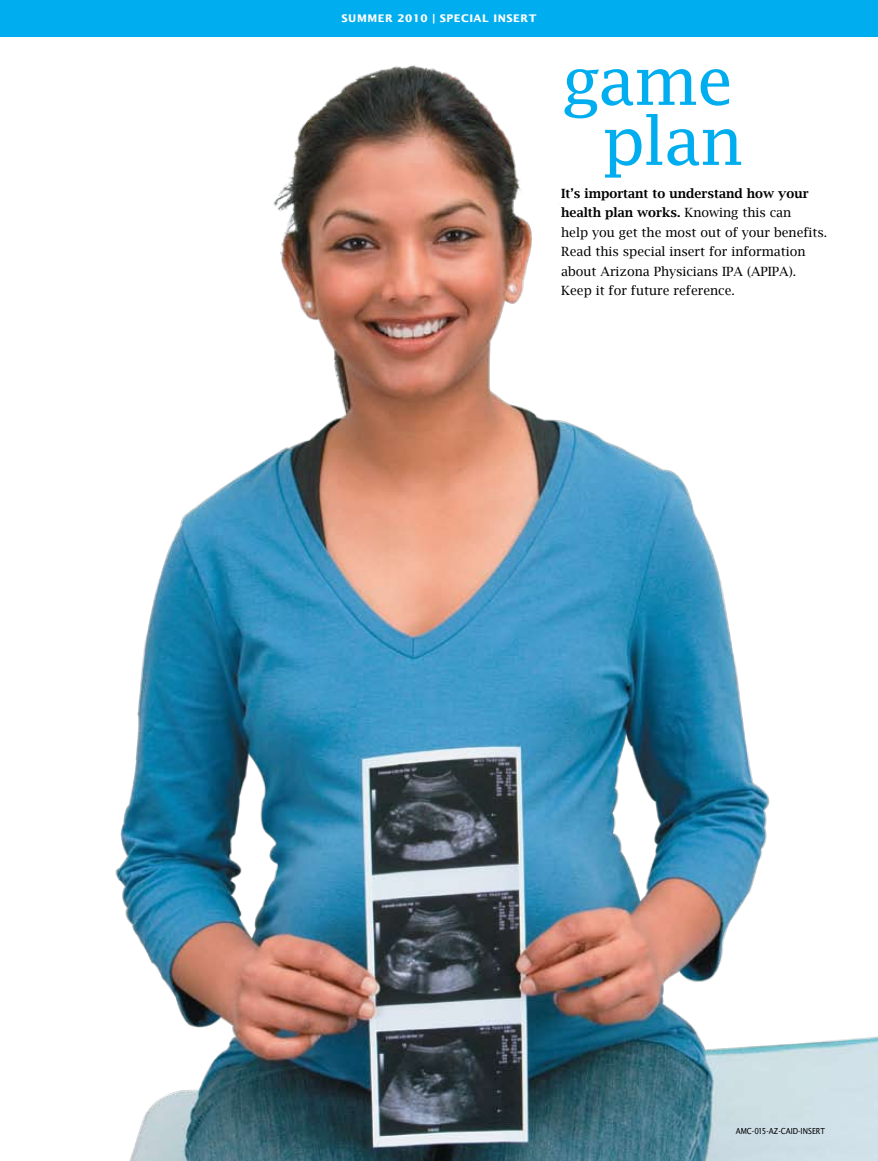
<style>
.page{position:relative;width:878px;height:1161px;background:#fff}
.page>*{position:absolute;margin:0;border:0;box-sizing:border-box;transform-origin:0 0}
.t1{font:66px/60px "Lucida Fax";letter-spacing:-.02em;color:#00aeef;text-align:right}
.t2{font:12.75px/19.5px "Lucida Bright";color:#000}
.t3{font:700 10.5px "Lucida Sans";letter-spacing:.05em;color:#fff}
.t4{font:9px "Lucida Sans Nar EF";color:#000}
.s1{font-weight:600}
</style>
<div class="page">
<img style="left:0;top:36px;width:878px;height:1125px">
<div style="left:0;top:0;width:878px;height:36px;background:#00aeef"></div>
<p class="t3" style="left:341px;top:12px;width:196px">SUMMER 2010 | SPECIAL I NSERT</p>
<h1 class="t1" style="left:561px;top:51px;width:183px">game plan</h1>
<p class="t2" style="left:561px;top:184px;width:267px"><span class="s1">It’s important to understand how your health plan works.</span> Knowing this can<br>help you get the most out of your benefits.<br>Read this special insert for information about Arizona Physicians IPA (APIPA).<br>Keep it for future reference.</p>
<p class="t4" style="left:735px;top:1126px;width:91px">AMC-015-AZ-CAID-INSERT</p>
</div>
